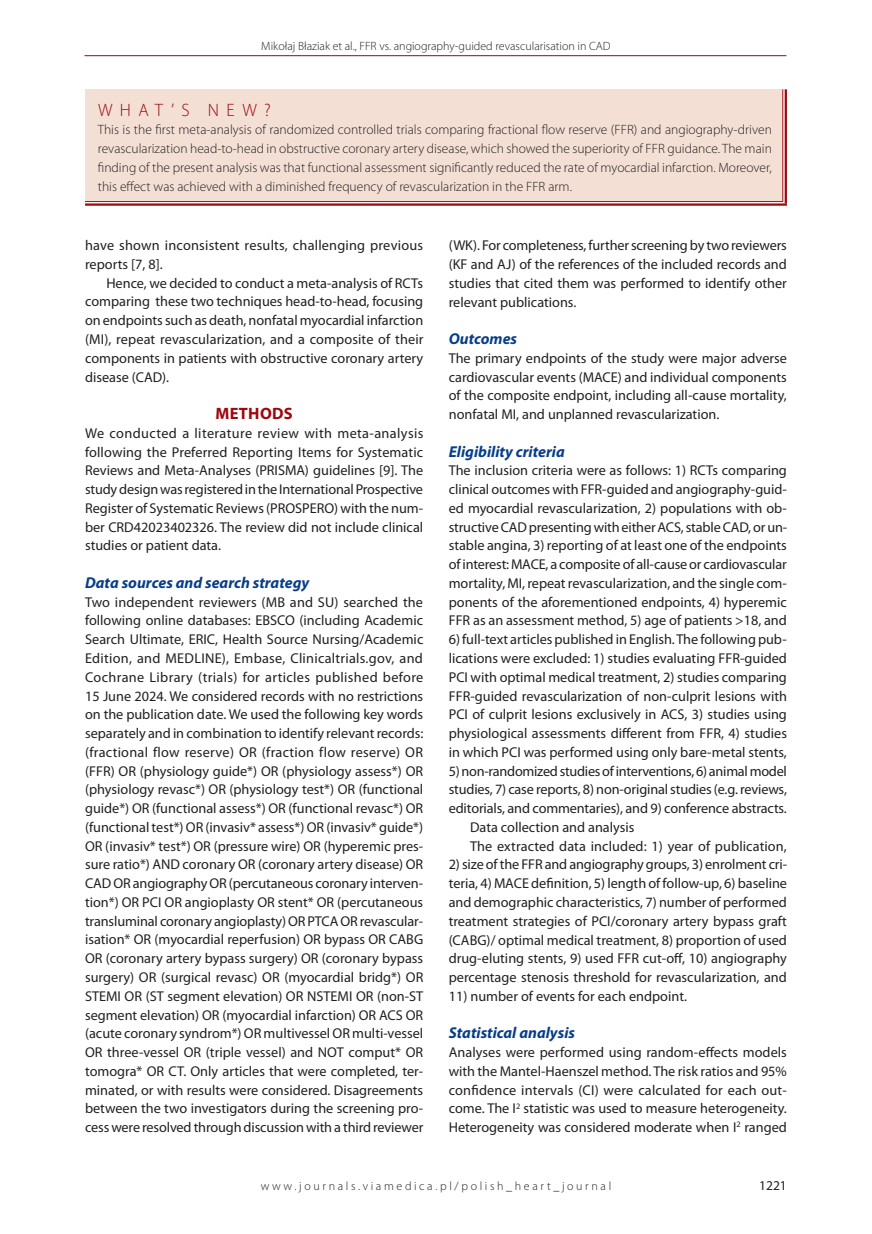
<style>
.page{position:relative;width:872px;height:1234px;background:#fff}
.page>*{position:absolute;margin:0;border:0;box-sizing:border-box;transform-origin:0 0}
.t1{font:300 18px "Myriad Pro";letter-spacing:.42em;color:#9d070d}
.t2{font:700 16.5px "Myriad Pro";letter-spacing:.02em;color:#9d070d}
.t3{font:italic 700 15.75px "Myriad Pro";color:#083e89}
.t4{font:14.25px/18.8px "Myriad Pro";color:#231f20;text-align:justify}
.t5{font:14.25px "Myriad Pro";letter-spacing:-.02em;color:#231f20}
.t6{font:300 13.5px/18.8px "Myriad Pro";color:#231f20;text-align:justify}
.t7{font:13.5px "Myriad Pro";color:#231f20}
.t8{font:300 12px "Myriad Pro";color:#231f20}
.t9{font:300 12px "Myriad Pro";letter-spacing:.22em;color:#231f20}
</style>
<div class="page">
<hr style="left:85px;top:55px;width:701px;height:1px;background:#9d070d">
<div style="left:85px;top:89px;width:699px;height:114px;background:#f4dfd5"></div>
<div style="left:782px;top:89px;width:5px;height:112px;background:#e1b4b5"></div>
<div style="left:85px;top:201px;width:702px;height:5px;background:#f7ebec"></div>
<hr style="left:782px;top:89px;width:1px;height:112px;background:#9d070d">
<hr style="left:784px;top:89px;width:3px;height:114px;background:#9d070d">
<hr style="left:85px;top:201px;width:698px;height:1px;background:#9d070d">
<hr style="left:85px;top:203px;width:702px;height:3px;background:#9d070d">
<p class="t8" style="left:261px;top:39px;width:351px">Mikołaj Błaziak et al., FFR vs. angiography-guided revascularisation in CAD</p>
<p class="t1" style="left:98px;top:100px;width:174px">WHAT’S NEW?</p>
<p class="t6" style="left:98px;top:121px;width:675px">This is the first meta-analysis of randomized controlled trials comparing fractional flow reserve (FFR) and angiography-driven revascularization head-to-head in obstructive coronary artery disease, which showed the superiority of FFR guidance. The main finding of the present analysis was that functional assessment significantly reduced the rate of myocardial infarction. Moreover, this effect was achieved with a diminished frequency of revascularization in the FFR arm.</p>
<p class="t4" style="left:85px;top:236px;width:339px">have shown inconsistent results, challenging previous reports [7, 8].</p>
<p class="t4" style="left:85px;top:274px;width:340px;text-indent:21px">Hence, we decided to conduct a meta-analysis of RCTs comparing these two techniques head-to-head, focusing on endpoints such as death, nonfatal myocardial infarction (MI), repeat revascularization, and a composite of their components in patients with obstructive coronary artery disease (CAD).</p>
<p class="t2" style="left:215px;top:404px;width:79px">METHODS</p>
<p class="t4" style="left:85px;top:424px;width:340px">We conducted a literature review with meta-analysis following the Preferred Reporting Items for Systematic Reviews and Meta-Analyses (PRISMA) guidelines [9]. The study design was registered in the International Prospective Register of Systematic Reviews (PROSPERO) with the num&shy;ber CRD42023402326. The review did not include clinical studies or patient data.</p>
<p class="t3" style="left:85px;top:573px;width:226px">Data sources and search strategy</p>
<p class="t4" style="left:85px;top:592px;width:340px">Two independent reviewers (MB and SU) searched the following online databases: EBSCO (including Academic Search Ultimate, ERIC, Health Source Nursing/Academic Edition, and MEDLINE), Embase, Clinicaltrials.gov, and Cochrane Library (trials) for articles published before 15 June 2024. We considered records with no restrictions on the publication date. We used the following key words separately and in combination to identify relevant records: (fractional flow reserve) OR (fraction flow reserve) OR (FFR) OR (physiology guide*) OR (physiology assess*) OR (physiology revasc*) OR (physiology test*) OR (functional guide*) OR (functional assess*) OR (functional revasc*) OR (functional test*) OR (invasiv* assess*) OR (invasiv* guide*)<br>OR (invasiv* test*) OR (pressure wire) OR (hyperemic pres&shy;sure ratio*) AND coronary OR (coronary artery disease) OR CAD OR angiography OR (percutaneous coronary interven&shy;tion*) OR PCI OR angioplasty OR stent* OR (percutaneous transluminal coronary angioplasty) OR PTCA OR revascular&shy;isation* OR (myocardial reperfusion) OR bypass OR CABG OR (coronary artery bypass surgery) OR (coronary bypass surgery) OR (surgical revasc) OR (myocardial bridg*) OR STEMI OR (ST segment elevation) OR NSTEMI OR (non-ST segment elevation) OR (myocardial infarction) OR ACS OR (acute coronary syndrom*) OR multivessel OR multi-vessel OR three-vessel OR (triple vessel) and NOT comput* OR tomogra* OR CT. Only articles that were completed, ter&shy;minated, or with results were considered. Disagreements between the two investigators during the screening pro&shy;cess were resolved through discussion with a third reviewer</p>
<p class="t4" style="left:449px;top:236px;width:340px">(WK). For completeness, further screening by two reviewers (KF and AJ) of the references of the included records and studies that cited them was performed to identify other relevant publications.</p>
<p class="t3" style="left:449px;top:330px;width:70px">Outcomes</p>
<p class="t4" style="left:449px;top:349px;width:340px">The primary endpoints of the study were major adverse cardiovascular events (MACE) and individual components of the composite endpoint, including all-cause mortality, nonfatal MI, and unplanned revascularization.</p>
<p class="t3" style="left:449px;top:442px;width:118px">Eligibility criteria</p>
<p class="t4" style="left:449px;top:461px;width:340px">The inclusion criteria were as follows: 1) RCTs comparing clinical outcomes with FFR-guided and angiography-guid&shy;ed myocardial revascularization, 2) populations with ob&shy;structive CAD presenting with either ACS, stable CAD, or un&shy;stable angina, 3) reporting of at least one of the endpoints of interest: MACE, a composite of all-cause or cardiovascular mortality, MI, repeat revascularization, and the single com&shy;ponents of the aforementioned endpoints, 4) hyperemic FFR as an assessment method, 5) age of patients &gt;18, and</p>
<p class="t4" style="left:449px;top:630px;width:340px">6) full-text articles published in English. The following pub&shy;lications were excluded: 1) studies evaluating FFR-guided PCI with optimal medical treatment, 2) studies comparing FFR-guided revascularization of non-culprit lesions with PCI of culprit lesions exclusively in ACS, 3) studies using physiological assessments different from FFR, 4) studies in which PCI was performed using only bare-metal stents,</p>
<p class="t5" style="left:449px;top:762px;width:340px">5) non-randomized studies of interventions, 6) animal model</p>
<p class="t4" style="left:449px;top:780px;width:340px">studies, 7) case reports, 8) non-original studies (e.g. reviews,</p>
<p class="t4" style="left:449px;top:799px;width:340px">editorials, and commentaries), and 9) conference abstracts.</p>
<p class="t4" style="left:470px;top:817px;width:166px">Data collection and analysis</p>
<p class="t4" style="left:470px;top:836px;width:318px">The extracted data included: 1) year of publication,</p>
<p class="t4" style="left:449px;top:855px;width:340px">2) size of the FFR and angiography groups, 3) enrolment cri&shy;teria, 4) MACE definition, 5) length of follow-up, 6) baseline and demographic characteristics, 7) number of performed treatment strategies of PCI/coronary artery bypass graft (CABG)/ optimal medical treatment, 8) proportion of used drug-eluting stents, 9) used FFR cut-off, 10) angiography percentage stenosis threshold for revascularization, and</p>
<p class="t4" style="left:449px;top:986px;width:240px">11) number of events for each endpoint.</p>
<p class="t3" style="left:449px;top:1023px;width:128px">Statistical analysis</p>
<p class="t4" style="left:449px;top:1042px;width:340px">Analyses were performed using random-effects models with the Mantel-Haenszel method. The risk ratios and 95% confidence intervals (CI) were calculated for each out&shy;come. The I<sup>2</sup> statistic was used to measure heterogeneity.<br>Heterogeneity was considered moderate when I<sup>2</sup> ranged</p>
<p class="t9" style="left:261px;top:1179px;width:352px">www.journals.viamedica.pl/polish_heart_journal</p>
<p class="t7" style="left:759px;top:1177px;width:29px">1221</p>
</div>
